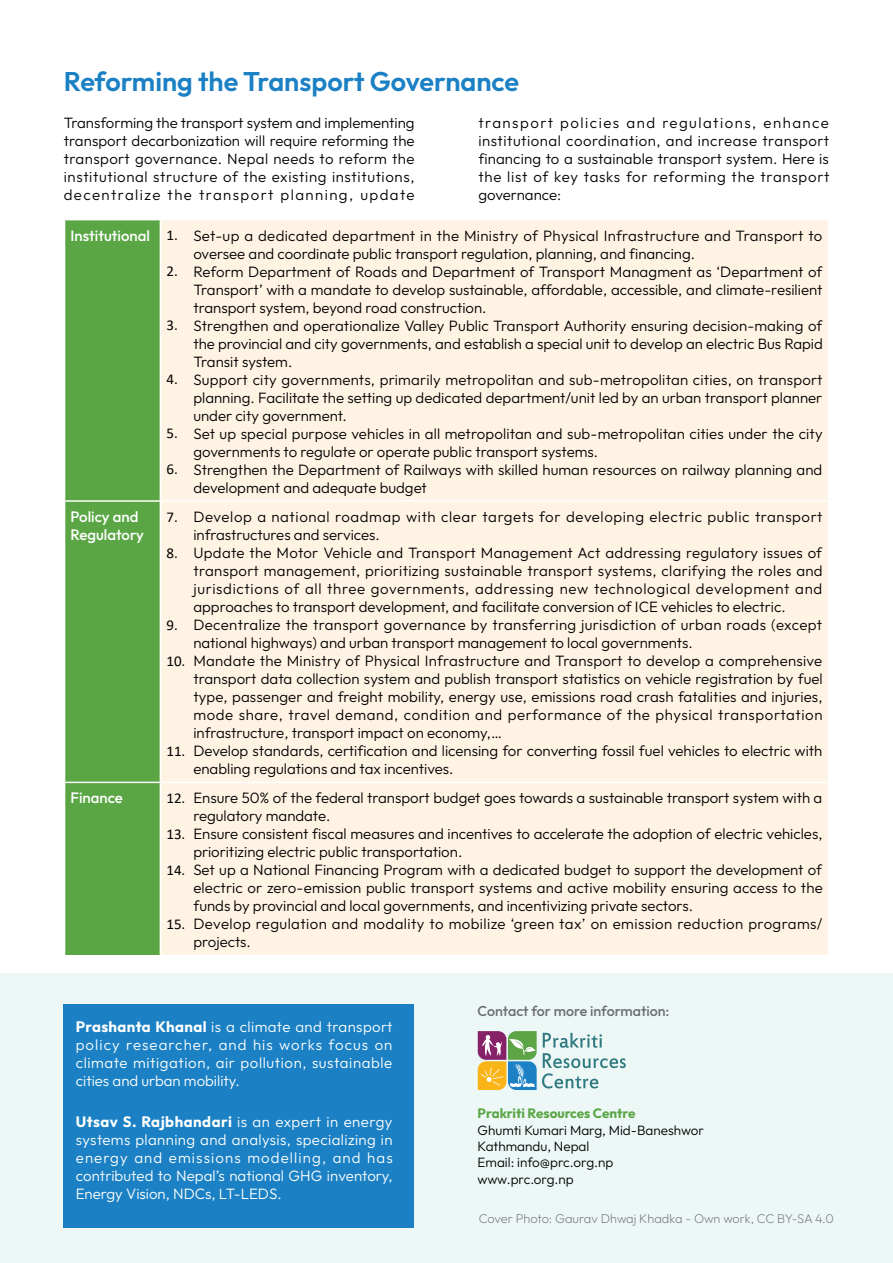
<style>
.page{position:relative;width:893px;height:1263px;background:#fff}
.page>*{position:absolute;margin:0;border:0;box-sizing:border-box;transform-origin:0 0}
.t1{font:600 27px "Outfit";color:#1b81c4}
.t2{font:300 15px/18px "Outfit";color:#000;text-align:justify}
.t3{font:300 15px/18px "Outfit";color:#fff;text-align:justify}
.t4{font:300 15px/18px "Outfit";letter-spacing:.04em;color:#000}
.t5{font:300 15px/18px "Outfit";letter-spacing:.025em;color:#000}
.t6{font:500 15px/18px "Outfit";color:#fff}
.t7{font:500 14.25px "Outfit";color:#6d6e71}
.t8{font:300 13.5px/16.5px "Outfit";color:#000}
.t9{font:700 13.5px "Outfit";color:#5aa645}
.t10{font:200 12.75px "Outfit";color:#6d6e71}
.s1{font-weight:500;color:#fff}
.s2{font-family:"Calibri";font-weight:400}
.s3{font-weight:700}
</style>
<div class="page">
<div style="left:0;top:974px;width:892px;height:289px;background:#ecf7f6"></div>
<svg style="left:478px;top:1031px;width:148px;height:59px"></svg>
<div style="left:63px;top:1004px;width:351px;height:223px;background:#1b81c4"></div>
<div style="left:65px;top:220px;width:95px;height:735px;background:#5aa645"></div>
<div style="left:161px;top:220px;width:667px;height:735px;background:#fff4e4"></div>
<hr style="left:64px;top:500px;width:96px;height:2px;background:#fff">
<hr style="left:160px;top:500px;width:669px;height:2px;background:#fff">
<hr style="left:64px;top:782px;width:96px;height:1px;background:#fff">
<hr style="left:160px;top:782px;width:669px;height:1px;background:#fff">
<h1 class="t1" style="left:64px;top:64px;width:457px">Reforming the Transport Governance</h1>
<p class="t2" style="left:64px;top:114px;width:352px">Transforming the transport system and implementing transport decarbonization will require reforming the transport governance. Nepal needs to reform the institutional structure of the existing institutions, decentralize the transport planning, update</p>
<p class="t2" style="left:478px;top:114px;width:352px">transport policies and regulations, enhance institutional coordination, and increase transport financing to a sustainable transport system. Here is the list of key tasks for reforming the transport governance:</p>
<p class="t2" style="left:71px;top:227px;width:753px;text-align:center"><span class="s1">Institutional</span> <span class="s2">1.</span> Set-up a dedicated department in the Ministry of Physical Infrastructure and Transport to oversee and coordinate public transport regulation, planning, and financing.</p>
<p class="t2" style="left:193px;top:263px;width:631px;text-indent:-27px"><span class="s2">2.</span> Reform Department of Roads and Department of Transport Managment as ‘Department of Transport’ with a mandate to develop sustainable, affordable, accessible, and climate-resilient transport system, beyond road construction.</p>
<p class="t2" style="left:193px;top:317px;width:631px;text-indent:-27px"><span class="s2">3.</span> Strengthen and operationalize Valley Public Transport Authority ensuring decision-making of the provincial and city governments, and establish a special unit to develop an electric Bus Rapid Transit system.</p>
<p class="t2" style="left:193px;top:371px;width:631px;text-indent:-27px"><span class="s2">4.</span> Support city governments, primarily metropolitan and sub-metropolitan cities, on transport planning. Facilitate the setting up dedicated department/unit led by an urban transport planner under city government.</p>
<p class="t2" style="left:193px;top:425px;width:631px;text-indent:-27px"><span class="s2">5.</span> Set up special purpose vehicles in all metropolitan and sub-metropolitan cities under the city governments to regulate or operate public transport systems.</p>
<p class="t2" style="left:193px;top:461px;width:630px;text-indent:-27px"><span class="s2">6.</span> Strengthen the Department of Railways with skilled human resources on railway planning and development and adequate budget</p>
<p class="t6" style="left:71px;top:508px;width:75px">Policy and<br>Regulatory</p>
<p class="t4" style="left:193px;top:508px;width:631px;text-indent:-27px"><span class="s2">7.</span> Develop a national roadmap with clear targets for developing electric public transport infrastructures and services.</p>
<p class="t2" style="left:193px;top:544px;width:631px;text-indent:-27px"><span class="s2">8.</span> Update the Motor Vehicle and Transport Management Act addressing regulatory issues of transport management, prioritizing sustainable transport systems, clarifying the roles and jurisdictions of all three governments, addressing new technological development and approaches to transport development, and facilitate conversion of ICE vehicles to electric.</p>
<p class="t2" style="left:193px;top:616px;width:630px;text-indent:-27px"><span class="s2">9.</span> Decentralize the transport governance by transferring jurisdiction of urban roads (except national highways) and urban transport management to local governments.</p>
<p class="t2" style="left:193px;top:652px;width:631px;text-indent:-27px"><span class="s2">10.</span> Mandate the Ministry of Physical Infrastructure and Transport to develop a comprehensive transport data collection system and publish transport statistics on vehicle registration by fuel type, passenger and freight mobility, energy use, emissions road crash fatalities and injuries, mode share, travel demand, condition and performance of the physical transportation infrastructure, transport impact on economy,…</p>
<p class="t2" style="left:193px;top:742px;width:630px;text-indent:-27px"><span class="s2">11.</span> Develop standards, certification and licensing for converting fossil fuel vehicles to electric with enabling regulations and tax incentives.</p>
<p class="t6" style="left:71px;top:789px;width:54px">Finance</p>
<p class="t2" style="left:193px;top:789px;width:630px;text-indent:-27px"><span class="s2">12.</span> Ensure 50% of the federal transport budget goes towards a sustainable transport system with a regulatory mandate.</p>
<p class="t2" style="left:193px;top:825px;width:631px;text-indent:-27px"><span class="s2">13.</span> Ensure consistent fiscal measures and incentives to accelerate the adoption of electric vehicles, prioritizing electric public transportation.</p>
<p class="t2" style="left:193px;top:861px;width:631px;text-indent:-27px"><span class="s2">14.</span> Set up a National Financing Program with a dedicated budget to support the development of electric or zero-emission public transport systems and active mobility ensuring access to the funds by provincial and local governments, and incentivizing private sectors.</p>
<p class="t5" style="left:193px;top:915px;width:631px;text-indent:-27px"><span class="s2">15.</span> Develop regulation and modality to mobilize ‘green tax’ on emission reduction programs/ projects.</p>
<p class="t3" style="left:76px;top:1018px;width:318px"><span class="s3">Prashanta Khanal</span> is a climate and transport policy researcher, and his works focus on climate mitigation, air pollution, sustainable cities and urban mobility.</p>
<p class="t3" style="left:76px;top:1113px;width:318px"><span class="s3">Utsav S. Rajbhandari</span> is an expert in energy systems planning and analysis, specializing in energy and emissions modelling, and has contributed to Nepal’s national GHG inventory, Energy Vision, NDCs, LT-LEDS.</p>
<p class="t7" style="left:478px;top:1001px;width:193px">Contact for more information:</p>
<p class="t9" style="left:478px;top:1104px;width:159px">Prakriti Resources Centre</p>
<p class="t8" style="left:478px;top:1122px;width:228px">Ghumti Kumari Marg, Mid-Baneshwor<br>Kathmandu, Nepal<br>Email: info@prc.org.np www.prc.org.np</p>
<p class="t10" style="left:479px;top:1210px;width:356px">Cover Photo: Gaurav Dhwaj Khadka - Own work, CC BY-SA 4.0</p>
</div>
